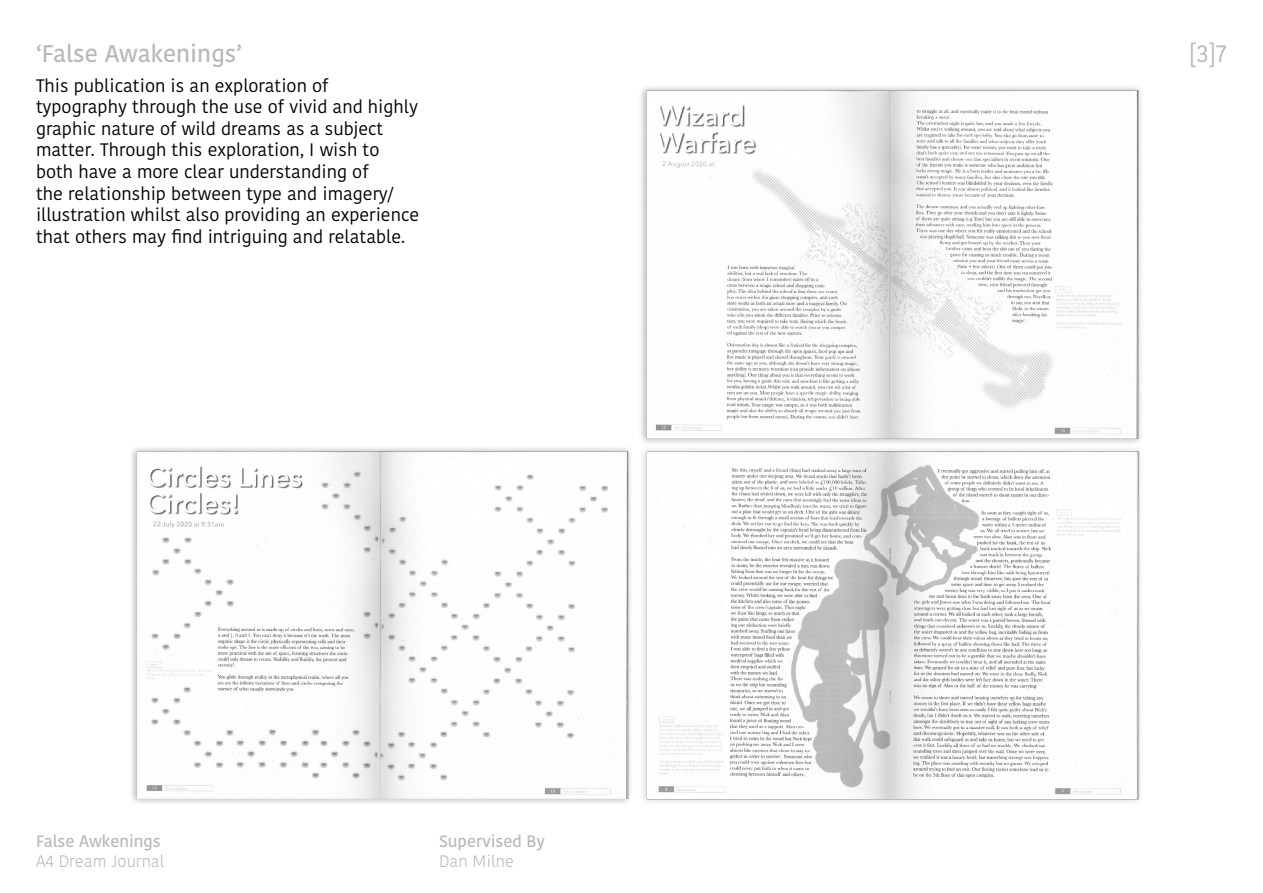
<style>
.page{position:relative;width:1263px;height:893px;background:#fff}
.page>*{position:absolute;margin:0;border:0;box-sizing:border-box;transform-origin:0 0}
.t1{font:500 24px "Kohinoor Bangla";color:#b6b8ba}
.t2{font:24px "Kohinoor Bangla";color:#b6b8ba}
.t3{font:18px/21.6px "Kohinoor Bangla";color:#000}
.t4{font:500 16.5px "Kohinoor Bangla";color:#b6b8ba}
.t5{font:300 16.5px "Kohinoor Bangla";color:#b6b8ba}
</style>
<div class="page">
<img style="left:131px;top:87px;width:1010px;height:716px">
<h1 class="t1" style="left:36px;top:34px;width:208px">‘False Awakenings’</h1>
<h1 class="t2" style="left:1189px;top:35px;width:39px">[3]7</h1>
<p class="t3" style="left:36px;top:74px;width:385px">This publication is an exploration of typography through the use of vivid and highly graphic nature of wild dreams as a subject matter. Through this exploration, I wish to both have a more clear understanding of<br>the relationship between type and imagery/ illustration whilst also providing an experience that others may find intriguing and relatable.</p>
<p class="t4" style="left:36px;top:828px;width:126px">False Awkenings</p>
<p class="t5" style="left:36px;top:849px;width:130px">A4 Dream Journal</p>
<p class="t4" style="left:439px;top:828px;width:107px">Supervised By</p>
<p class="t5" style="left:439px;top:849px;width:76px">Dan Milne</p>
</div>
